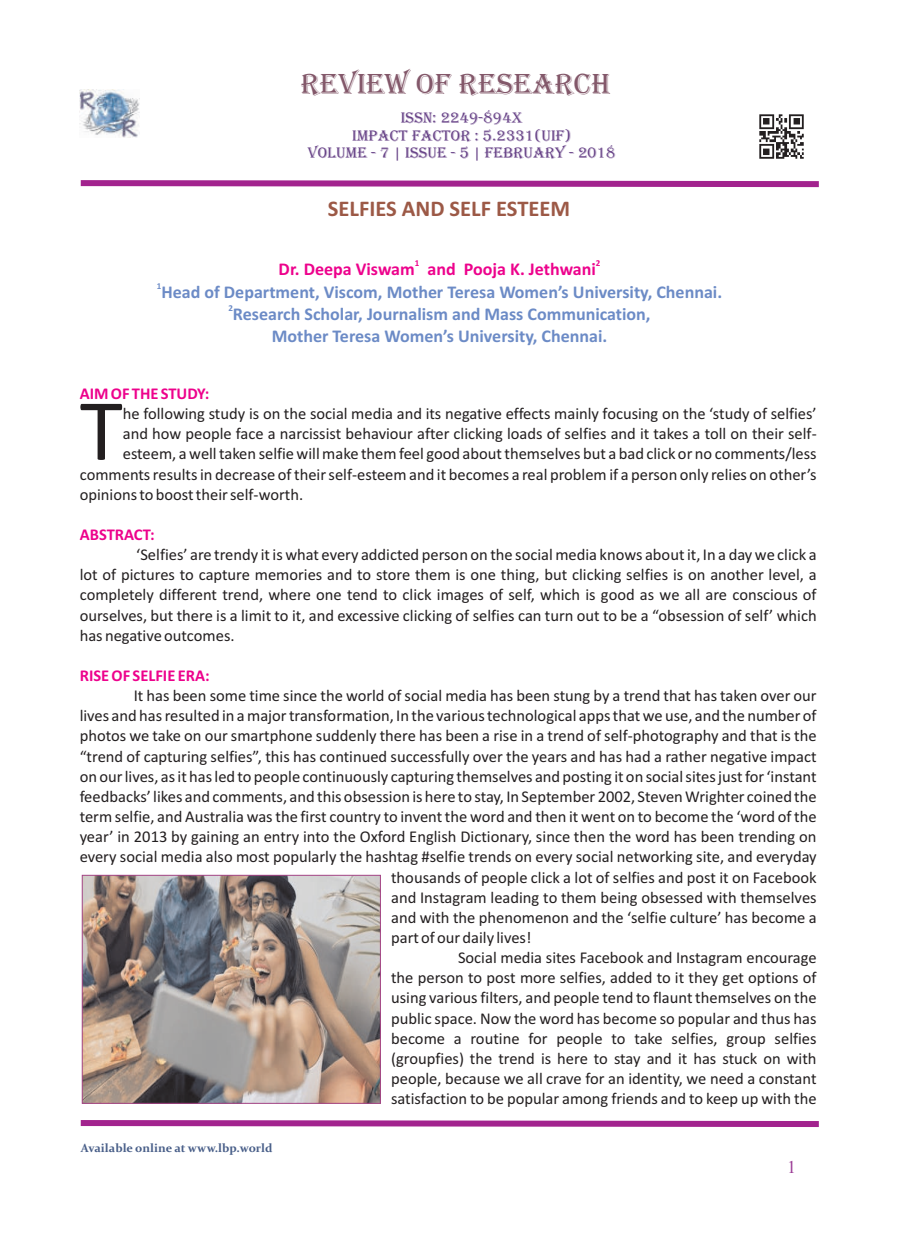
<style>
.page{position:relative;width:898px;height:1242px;background:#fff}
.page>*{position:absolute;margin:0;border:0;box-sizing:border-box;transform-origin:0 0}
.t1{font:88.2px "Calibri";color:#231f20}
.t2{font:30px "Algerian";color:#83586a}
.t3{font:700 22.5px "Calibri";color:#9c5946}
.t4{font:700 18px/21.9px "Calibri";color:#6c8bc6;text-align:center}
.t5{font:700 18px "Calibri";color:#ed028c}
.t6{font:18px "Times New Roman";color:#9c3d96}
.t7{font:16.5px/20.1px "Calibri";color:#231f20;text-align:justify}
.t8{font:700 16.5px "Calibri";color:#ed028c}
.t9{font:15.75px/17.5px "Algerian";color:#674287;text-align:center}
.t10{font:700 12px "Constantia";color:#485e88}
.t11{font:700 9px "Calibri";color:#ed028c}
.t12{font:700 9px "Calibri";color:#6c8bc6}
</style>
<div class="page">
<svg style="left:80px;top:1120px;width:739px;height:7px;background:#af429e"></svg>
<svg style="left:80px;top:180px;width:739px;height:8px;background:#b959aa"></svg>
<img style="left:759px;top:114px;width:45px;height:45px">
<img style="left:84px;top:877px;width:294px;height:224px">
<div style="left:82px;top:875px;width:298px;height:228px;border:1px solid #a54586"></div>
<img style="left:79px;top:89px;width:61px;height:49px">
<h2 class="t2" style="left:300px;top:68px;width:311px">REVIEW OF RESEARCH</h2>
<p class="t9" style="left:308px;top:109px;width:309px">ISSN: 2249-894X<br>IMPACT FACTOR : 5.2331(UIF)<br>VOLUME - 7 | ISSUE - 5 | FEBRUARY - 2018</p>
<h3 class="t3" style="left:328px;top:199px;width:244px">SELFIES AND SELF ESTEEM</h3>
<p class="t11" style="left:414px;top:259px;width:6px">1</p>
<p class="t11" style="left:595px;top:259px;width:6px">2</p>
<p class="t5" style="left:278px;top:262px;width:318px">Dr. Deepa Viswam and Pooja K. Jethwani</p>
<p class="t12" style="left:157px;top:282px;width:6px">1</p>
<p class="t4" style="left:161px;top:282px;width:562px">Head of Department, Viscom, Mother Teresa Women’s University, Chennai.</p>
<p class="t12" style="left:228px;top:304px;width:6px">2</p>
<p class="t4" style="left:233px;top:305px;width:419px">Research Scholar, Journalism and Mass Communication,<br>Mother Teresa Women’s University, Chennai.</p>
<p class="t8" style="left:80px;top:386px;width:131px">AIM OF THE STUDY:</p>
<h1 class="t1" style="left:80px;top:393px;width:44px">T</h1>
<p class="t7" style="left:123px;top:405px;width:695px">he following study is on the social media and its negative effects mainly focusing on the ‘study of selfies’</p>
<p class="t7" style="left:123px;top:425px;width:695px">and how people face a narcissist behaviour after clicking loads of selfies and it takes a toll on their self-</p>
<p class="t7" style="left:123px;top:445px;width:695px">esteem, a well taken selfie will make them feel good about themselves but a bad click or no comments/less</p>
<p class="t7" style="left:80px;top:465px;width:738px">comments results in decrease of their self-esteem and it becomes a real problem if a person only relies on other’s</p>
<p class="t7" style="left:80px;top:485px;width:225px">opinions to boost their self-worth.</p>
<p class="t8" style="left:80px;top:527px;width:76px">ABSTRACT:</p>
<p class="t7" style="left:80px;top:546px;width:738px;text-indent:56px">‘Selfies’ are trendy it is what every addicted person on the social media knows about it, In a day we click a lot of pictures to capture memories and to store them is one thing, but clicking selfies is on another level, a completely different trend, where one tend to click images of self, which is good as we all are conscious of ourselves, but there is a limit to it, and excessive clicking of selfies can turn out to be a “obsession of self’ which has negative outcomes.</p>
<p class="t8" style="left:80px;top:668px;width:131px">RISE OF SELFIE ERA:</p>
<p class="t7" style="left:134px;top:687px;width:684px">It has been some time since the world of social media has been stung by a trend that has taken over our</p>
<p class="t7" style="left:80px;top:707px;width:738px">lives and has resulted in a major transformation, In the various technological apps that we use, and the number of</p>
<p class="t7" style="left:80px;top:727px;width:738px">photos we take on our smartphone suddenly there has been a rise in a trend of self-photography and that is the</p>
<p class="t7" style="left:80px;top:747px;width:738px">“trend of capturing selfies”, this has continued successfully over the years and has had a rather negative impact</p>
<p class="t7" style="left:80px;top:767px;width:738px">on our lives, as it has led to people continuously capturing themselves and posting it on social sites just for ‘instant</p>
<p class="t7" style="left:80px;top:787px;width:738px">feedbacks’ likes and comments, and this obsession is here to stay, In September 2002, Steven Wrighter coined the</p>
<p class="t7" style="left:80px;top:808px;width:738px">term selfie, and Australia was the first country to invent the word and then it went on to become the ‘word of the</p>
<p class="t7" style="left:80px;top:828px;width:738px">year’ in 2013 by gaining an entry into the Oxford English Dictionary, since then the word has been trending on</p>
<p class="t7" style="left:80px;top:848px;width:738px">every social media also most popularly the hashtag #selfie trends on every social networking site, and everyday</p>
<p class="t7" style="left:391px;top:868px;width:427px">thousands of people click a lot of selfies and post it on Facebook</p>
<p class="t7" style="left:391px;top:888px;width:427px">and Instagram leading to them being obsessed with themselves</p>
<p class="t7" style="left:391px;top:908px;width:427px">and with the phenomenon and the ‘selfie culture’ has become a</p>
<p class="t7" style="left:391px;top:928px;width:142px">part of our daily lives!</p>
<p class="t7" style="left:458px;top:949px;width:360px">Social media sites Facebook and Instagram encourage</p>
<p class="t7" style="left:391px;top:969px;width:427px">the person to post more selfies, added to it they get options of</p>
<p class="t7" style="left:391px;top:989px;width:427px">using various filters, and people tend to flaunt themselves on the</p>
<p class="t7" style="left:391px;top:1009px;width:427px">public space. Now the word has become so popular and thus has</p>
<p class="t7" style="left:391px;top:1029px;width:427px">become a routine for people to take selfies, group selfies</p>
<p class="t7" style="left:391px;top:1049px;width:427px">(groupfies) the trend is here to stay and it has stuck on with</p>
<p class="t7" style="left:391px;top:1069px;width:427px">people, because we all crave for an identity, we need a constant</p>
<p class="t7" style="left:391px;top:1090px;width:427px">satisfaction to be popular among friends and to keep up with the</p>
<p class="t10" style="left:81px;top:1143px;width:193px">Available online at www.lbp.world</p>
<p class="t6" style="left:786px;top:1160px;width:10px">1</p>
</div>
